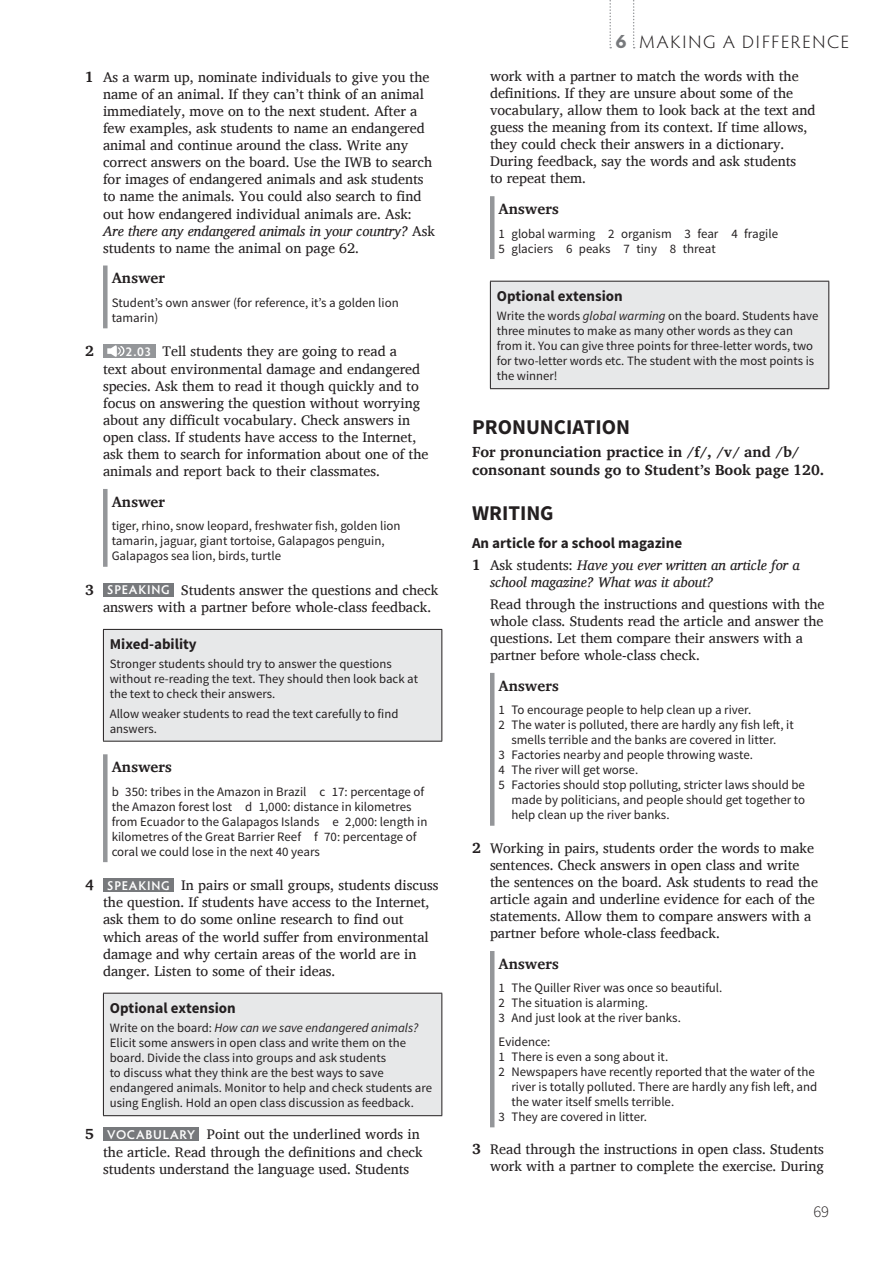
<style>
.page{position:relative;width:893px;height:1263px;background:#fff}
.page>*{position:absolute;margin:0;border:0;box-sizing:border-box;transform-origin:0 0}
.t1{font:700 21px "Source Sans Pro";color:#231f20}
.t2{font:300 18px "Hypatia Sans Pro";letter-spacing:.1em;color:#231f20;scale:1.05 1}
.t3{font:300 16.5px "Source Sans Pro";color:#231f20}
.t4{font:700 15px/18px "Charis SIL";color:#231f20}
.t5{font:700 15px "Source Sans Pro";color:#231f20}
.t6{font:14.25px/17.1px "Charis SIL";color:#231f20}
.t7{font:italic 14.25px/17.1px "Charis SIL";color:#231f20}
.t8{font:12.9px/15px "Source Sans Pro";color:#231f20}
.t9{font:12.75px/15px "Source Sans Pro";color:#231f20}
.s1{font-weight:700;font-size:15px}
.s2{font-style:italic}
.s3{font-family:"Hypatia Sans Pro";font-weight:600;font-size:12.75px;color:#fff}
.s4{font-weight:700;font-size:19.5px;color:#77797c}
.s5{font-weight:700;font-style:normal;font-size:15px}
.s6{font-style:normal}
</style>
<div class="page">
<div style="left:103px;top:265px;width:5px;height:63px;background:#949699"></div>
<div style="left:103px;top:344px;width:53px;height:14px;background:#949699"></div>
<svg style="left:107px;top:345px;width:18px;height:12px"></svg>
<div style="left:103px;top:489px;width:5px;height:78px;background:#949699"></div>
<div style="left:103px;top:583px;width:70px;height:13px;background:#77797c"></div>
<div style="left:103px;top:629px;width:339px;height:112px;background:#e7e8e9"></div>
<hr style="left:103px;top:630px;width:1px;height:111px;background:#231f20">
<hr style="left:441px;top:630px;width:1px;height:111px;background:#231f20">
<hr style="left:103px;top:629px;width:339px;height:1px;background:#231f20">
<hr style="left:103px;top:741px;width:339px;height:1px;background:#231f20">
<div style="left:103px;top:754px;width:5px;height:108px;background:#949699"></div>
<div style="left:103px;top:878px;width:70px;height:14px;background:#77797c"></div>
<div style="left:103px;top:993px;width:339px;height:123px;background:#e7e8e9"></div>
<hr style="left:103px;top:993px;width:1px;height:122px;background:#231f20">
<hr style="left:441px;top:993px;width:1px;height:122px;background:#231f20">
<hr style="left:103px;top:993px;width:339px;height:1px;background:#231f20">
<hr style="left:103px;top:1115px;width:339px;height:1px;background:#231f20">
<div style="left:103px;top:1127px;width:96px;height:14px;background:#77797c"></div>
<hr style="left:490px;top:196px;width:4px;height:63px;background:#949699">
<div style="left:490px;top:281px;width:339px;height:108px;background:#e7e8e9"></div>
<hr style="left:490px;top:282px;width:1px;height:106px;background:#231f20">
<hr style="left:828px;top:282px;width:1px;height:106px;background:#231f20">
<hr style="left:490px;top:281px;width:339px;height:1px;background:#231f20">
<hr style="left:490px;top:388px;width:339px;height:1px;background:#231f20">
<hr style="left:490px;top:673px;width:4px;height:153px;background:#949699">
<hr style="left:490px;top:951px;width:4px;height:176px;background:#949699">
<svg style="left:633px;top:0;width:2px;height:48px"></svg>
<svg style="left:609px;top:0;width:2px;height:48px"></svg>
<p class="t6" style="left:103px;top:68px;width:333px;text-indent:-18px"><span class="s1">1</span> As a warm up, nominate individuals to give you the name of an animal. If they can’t think of an animal immediately, move on to the next student. After a few examples, ask students to name an endangered animal and continue around the class. Write any correct answers on the board. Use the IWB to search for images of endangered animals and ask students to name the animals. You could also search to find out how endangered individual animals are. Ask:<br><span class="s2">Are there any endangered animals in your country?</span> Ask students to name the animal on page 62.</p>
<p class="t4" style="left:112px;top:269px;width:55px">Answer</p>
<p class="t8" style="left:112px;top:295px;width:289px">Student’s own answer (for reference, it’s a golden lion tamarin)</p>
<p class="t4" style="left:85px;top:342px;width:10px">2</p>
<p class="t6" style="left:103px;top:343px;width:327px;text-indent:22px"><span class="s3">2.03</span> Tell students they are going to read a<br>text about environmental damage and endangered species. Ask them to read it though quickly and to focus on answering the question without worrying about any difficult vocabulary. Check answers in open class. If students have access to the Internet, ask them to search for information about one of the animals and report back to their classmates.</p>
<p class="t4" style="left:112px;top:493px;width:55px">Answer</p>
<p class="t8" style="left:112px;top:519px;width:290px">tiger, rhino, snow leopard, freshwater fish, golden lion tamarin, jaguar, giant tortoise, Galapagos penguin,<br>Galapagos sea lion, birds, turtle</p>
<p class="t6" style="left:103px;top:581px;width:337px;text-indent:-18px"><span class="s1">3</span> <span class="s3">SPEAKING</span> Students answer the questions and check answers with a partner before whole-class feedback.</p>
<p class="t5" style="left:110px;top:634px;width:88px">Mixed-ability</p>
<p class="t9" style="left:110px;top:657px;width:310px">Stronger students should try to answer the questions without re-reading the text. They should then look back at the text to check their answers.</p>
<p class="t9" style="left:110px;top:706px;width:290px">Allow weaker students to read the text carefully to find answers.</p>
<p class="t4" style="left:112px;top:758px;width:62px">Answers</p>
<p class="t8" style="left:112px;top:784px;width:317px">b 350: tribes in the Amazon in Brazil c 17: percentage of the Amazon forest lost d 1,000: distance in kilometres from Ecuador to the Galapagos Islands e 2,000: length in kilometres of the Great Barrier Reef f 70: percentage of coral we could lose in the next 40 years</p>
<p class="t6" style="left:103px;top:877px;width:337px;text-indent:-18px"><span class="s1">4</span> <span class="s3">SPEAKING</span> In pairs or small groups, students discuss the question. If students have access to the Internet, ask them to do some online research to find out which areas of the world suffer from environmental damage and why certain areas of the world are in danger. Listen to some of their ideas.</p>
<p class="t5" style="left:110px;top:998px;width:127px">Optional extension</p>
<p class="t9" style="left:110px;top:1021px;width:324px">Write on the board: <span class="s2">How can we save endangered animals?<br></span>Elicit some answers in open class and write them on the board. Divide the class into groups and ask students<br>to discuss what they think are the best ways to save endangered animals. Monitor to help and check students are using English. Hold an open class discussion as feedback.</p>
<p class="t6" style="left:103px;top:1126px;width:321px;text-indent:-18px"><span class="s1">5</span> <span class="s3">VOCABULARY</span> Point out the underlined words in the article. Read through the definitions and check students understand the language used. Students</p>
<p class="t2" style="left:616px;top:30px;width:224px"><span class="s4">6</span> MAKING A DIFFERENCE</p>
<p class="t6" style="left:490px;top:67px;width:327px">work with a partner to match the words with the definitions. If they are unsure about some of the vocabulary, allow them to look back at the text and guess the meaning from its context. If time allows, they could check their answers in a dictionary.<br>During feedback, say the words and ask students<br>to repeat them.</p>
<p class="t4" style="left:499px;top:200px;width:62px">Answers</p>
<p class="t8" style="left:499px;top:226px;width:281px">1 global warming 2 organism 3 fear 4 fragile<br>5 glaciers 6 peaks 7 tiny 8 threat</p>
<p class="t5" style="left:497px;top:286px;width:127px">Optional extension</p>
<p class="t9" style="left:497px;top:309px;width:323px">Write the words <span class="s2">global warming</span> on the board. Students have three minutes to make as many other words as they can from it. You can give three points for three-letter words, two for two-letter words etc. The student with the most points is the winner!</p>
<h1 class="t1" style="left:472px;top:414px;width:159px">PRONUNCIATION</h1>
<p class="t4" style="left:472px;top:442px;width:354px">For pronunciation practice in /f/, /v/ and /b/ consonant sounds go to Student’s Book page 120.</p>
<h1 class="t1" style="left:472px;top:499px;width:83px">WRITING</h1>
<p class="t5" style="left:472px;top:533px;width:212px">An article for a school magazine</p>
<p class="t7" style="left:490px;top:557px;width:311px;text-indent:-18px"><span class="s5">1</span> <span class="s6">Ask students:</span> Have you ever written an article for a school magazine? What was it about?</p>
<p class="t6" style="left:490px;top:595px;width:336px">Read through the instructions and questions with the whole class. Students read the article and answer the questions. Let them compare their answers with a partner before whole-class check.</p>
<p class="t4" style="left:499px;top:677px;width:62px">Answers</p>
<p class="t8" style="left:499px;top:703px;width:254px">1 To encourage people to help clean up a river.</p>
<p class="t8" style="left:499px;top:718px;width:297px">2 The water is polluted, there are hardly any fish left, it</p>
<p class="t8" style="left:511px;top:733px;width:266px">smells terrible and the banks are covered in litter.</p>
<p class="t8" style="left:499px;top:748px;width:256px">3 Factories nearby and people throwing waste.</p>
<p class="t8" style="left:499px;top:763px;width:141px">4 The river will get worse.</p>
<p class="t8" style="left:499px;top:778px;width:308px">5 Factories should stop polluting, stricter laws should be</p>
<p class="t8" style="left:511px;top:793px;width:295px">made by politicians, and people should get together to</p>
<p class="t8" style="left:511px;top:808px;width:160px">help clean up the river banks.</p>
<p class="t6" style="left:490px;top:839px;width:329px;text-indent:-18px"><span class="s1">2</span> Working in pairs, students order the words to make sentences. Check answers in open class and write the sentences on the board. Ask students to read the article again and underline evidence for each of the statements. Allow them to compare answers with a partner before whole-class feedback.</p>
<p class="t4" style="left:499px;top:955px;width:62px">Answers</p>
<p class="t8" style="left:499px;top:981px;width:225px">1 The Quiller River was once so beautiful.<br>2 The situation is alarming.<br>3 And just look at the river banks.</p>
<p class="t8" style="left:499px;top:1034px;width:53px">Evidence:</p>
<p class="t8" style="left:499px;top:1049px;width:171px">1 There is even a song about it.</p>
<p class="t8" style="left:499px;top:1064px;width:318px">2 Newspapers have recently reported that the water of the</p>
<p class="t8" style="left:511px;top:1079px;width:307px">river is totally polluted. There are hardly any fish left, and</p>
<p class="t8" style="left:511px;top:1094px;width:164px">the water itself smells terrible.</p>
<p class="t8" style="left:499px;top:1109px;width:150px">3 They are covered in litter.</p>
<p class="t6" style="left:472px;top:1141px;width:354px;text-align:right"><span class="s1">3</span> Read through the instructions in open class. Students work with a partner to complete the exercise. During</p>
<p class="t3" style="left:813px;top:1201px;width:17px">69</p>
</div>
